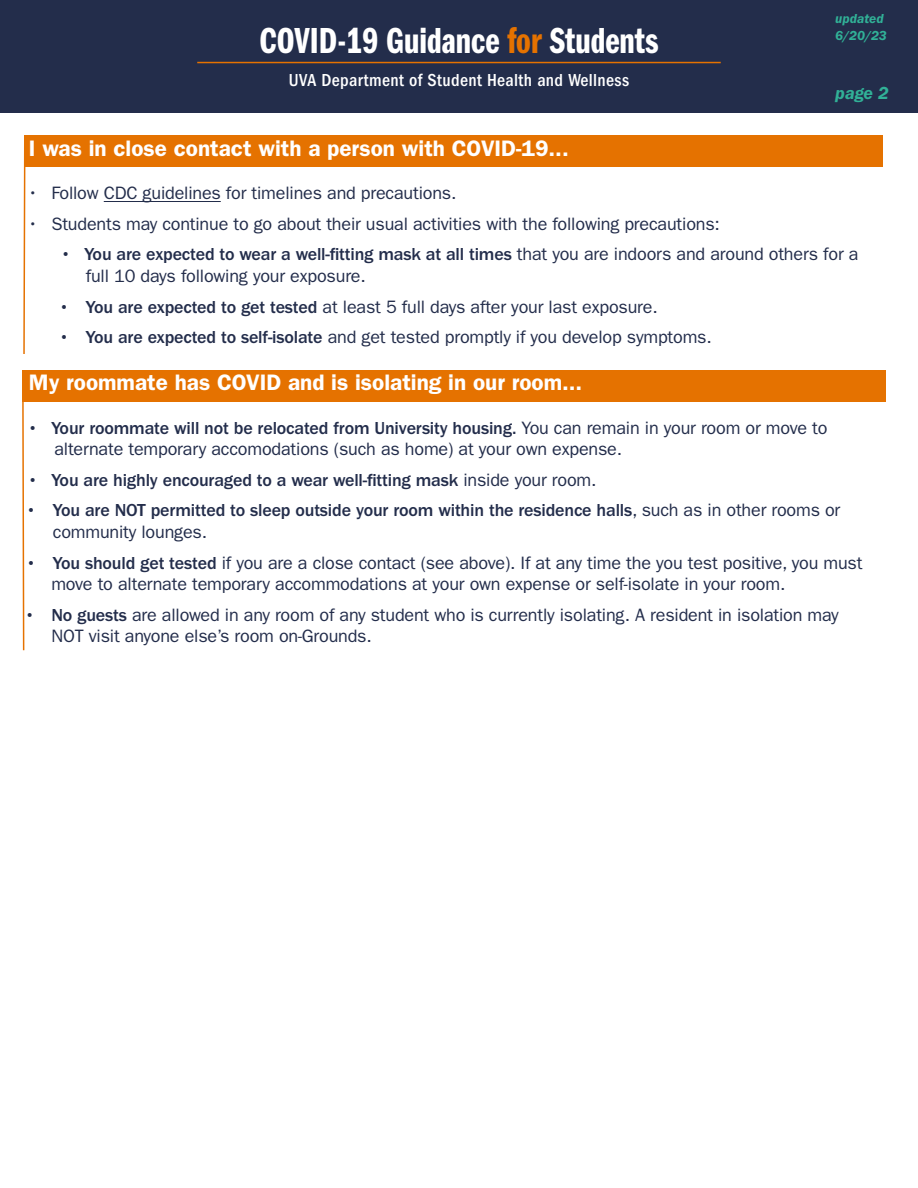
<style>
.page{position:relative;width:918px;height:1188px;background:#fff}
.page>*{position:absolute;margin:0;border:0;box-sizing:border-box;transform-origin:0 0}
.t1{font:37.5px "ITC Franklin Gothic Std Dm Cp";color:#fff}
.t2{font:600 22.5px "ITC Franklin Gothic Std";color:#fff}
.t3{font:18px/21.6px "ITC Franklin Gothic Std";letter-spacing:-.01em;color:#232d4b}
.t4{font:500 18px/21.6px "ITC Franklin Gothic Std";letter-spacing:-.01em;color:#232d4b}
.t5{font:500 condensed 18px "ITC Franklin Gothic Std";letter-spacing:.02em;color:#fff}
.t6{font:italic 600 18px "ITC Franklin Gothic Std";color:#31b197}
.t7{font:italic 600 13.5px/16.2px "ITC Franklin Gothic Std";color:#31b197}
.s1{color:#e57200}
.s2{font-weight:500}
.s3{font-weight:400}
</style>
<div class="page">
<div style="left:0;top:0;width:918px;height:112px;background:#232d4b"></div>
<hr style="left:197px;top:62px;width:524px;height:1px;background:#e57200">
<div style="left:22px;top:370px;width:863px;height:32px;background:#e57200"></div>
<svg style="left:22px;top:402px;width:3px;height:249px"></svg>
<div style="left:24px;top:135px;width:859px;height:32px;background:#e57200"></div>
<hr style="left:104px;top:201px;width:117px;height:1px;background:#232d4b">
<svg style="left:23px;top:154px;width:3px;height:200px"></svg>
<p class="t1" style="left:259px;top:20px;width:401px">COVID-19 Guidance <span class="s1">for</span> Students</p>
<p class="t5" style="left:289px;top:70px;width:342px">UVA Department of Student Health and Wellness</p>
<p class="t7" style="left:835px;top:11px;width:53px">updated<br>6/20/23</p>
<p class="t6" style="left:835px;top:83px;width:55px">page 2</p>
<p class="t2" style="left:29px;top:135px;width:541px">I was in close contact with a person with COVID-19...</p>
<p class="t3" style="left:27px;top:182px;width:431px">• Follow CDC guidelines for timelines and precautions.</p>
<p class="t3" style="left:27px;top:213px;width:694px">• Students may continue to go about their usual activities with the following precautions:</p>
<p class="t3" style="left:86px;top:244px;width:774px;text-indent:-26px"><span class="s2">• You are expected to wear a well-fitting mask at all times</span> that you are indoors and around others for a full 10 days following your exposure.</p>
<p class="t3" style="left:59px;top:296px;width:600px"><span class="s2">• You are expected to get tested</span> at least 5 full days after your last exposure.</p>
<p class="t3" style="left:59px;top:326px;width:654px"><span class="s2">• You are expected to self-isolate</span> and get tested promptly if you develop symptoms.</p>
<p class="t2" style="left:29px;top:369px;width:555px">My roommate has COVID and is isolating in our room...</p>
<p class="t3" style="left:54px;top:417px;width:775px;text-indent:-27px"><span class="s2">• Your roommate will not be relocated from University housing.</span> You can remain in your room or move to alternate temporary accomodations (such as home) at your own expense.</p>
<p class="t4" style="left:27px;top:469px;width:571px">• You are highly encouraged to a wear well-fitting mask <span class="s3">inside your room.</span></p>
<p class="t4" style="left:53px;top:500px;width:789px;text-indent:-27px">• You are NOT permitted to sleep outside your room within the residence halls<span class="s3">, such as in other rooms or community lounges.</span></p>
<p class="t3" style="left:51px;top:552px;width:813px;text-indent:-26px"><span class="s2">• You should get tested</span> if you are a close contact (see above). If at any time the you test positive, you must move to alternate temporary accommodations at your own expense or self-isolate in your room.</p>
<p class="t3" style="left:51px;top:604px;width:789px;text-indent:-27px"><span class="s2">• No guests</span> are allowed in any room of any student who is currently isolating. A resident in isolation may<br>NOT visit anyone else’s room on-Grounds.</p>
</div>
